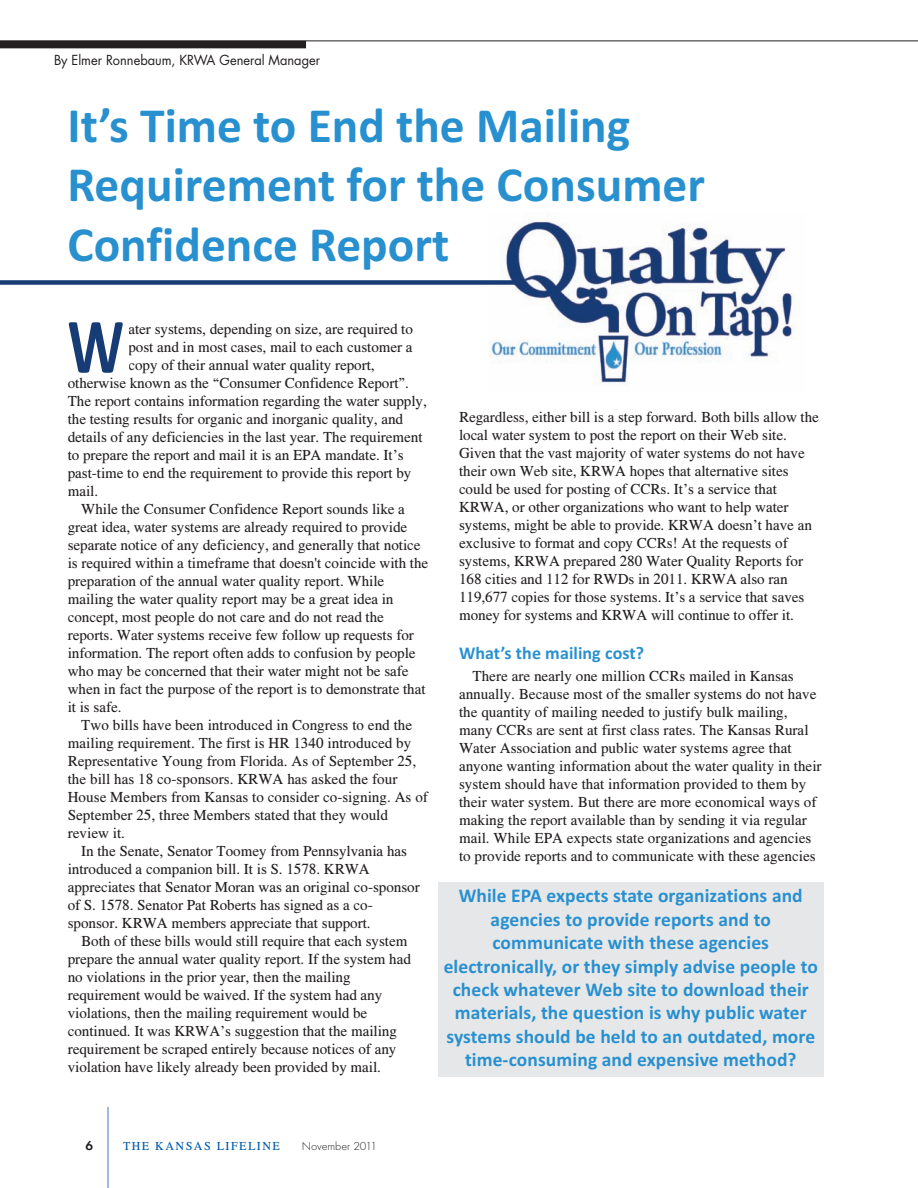
<style>
.page{position:relative;width:918px;height:1188px;background:#fff}
.page>*{position:absolute;margin:0;border:0;box-sizing:border-box;transform-origin:0 0}
.t1{font:79.2px "Calibri Bold OTF";color:#173b74;scale:.79 1}
.t2{font:49.5px/59.4px "Calibri Bold OTF";color:#2890cf}
.t3{font:19.5px/23.4px "Calibri Bold OTF";letter-spacing:.005em;color:#2890cf;text-align:center}
.t4{font:18px "Calibri Bold OTF";letter-spacing:.005em;color:#2890cf}
.t5{font:15px/18px "Times CSATT";color:#231f20}
.t6{font:13.5px "Futura";color:#231f20;scale:.95 1}
.t7{font:600 13.5px "Futura T";color:#231f20}
.t8{font:12px "Times CSATT";letter-spacing:.125em;color:#015ba9}
.t9{font:300 12px "Futura T";color:#231f20}
</style>
<div class="page">
<hr style="left:108px;top:1107px;width:1px;height:81px;background:#4975b9">
<hr style="left:0;top:40px;width:918px;height:1px;background:#231f20">
<div style="left:0;top:41px;width:306px;height:7px;background:#231f20"></div>
<div style="left:438px;top:882px;width:386px;height:195px;background:#e6e7e9"></div>
<img style="left:490px;top:220px;width:305px;height:165px">
<div style="left:0;top:280px;width:520px;height:5px;background:#173b74"></div>
<p class="t6" style="left:54px;top:54px;width:282px">By Elmer Ronnebaum, KRWA General Manager</p>
<h2 class="t2" style="left:68px;top:100px;width:639px">It’s Time to End the Mailing<br>Requirement for the Consumer<br>Confidence Report</h2>
<h1 class="t1" style="left:68px;top:319px;width:73px">W</h1>
<p class="t5" style="left:128px;top:322px;width:286px">ater systems, depending on size, are required to</p>
<p class="t5" style="left:128px;top:340px;width:286px">post and in most cases, mail to each customer a</p>
<p class="t5" style="left:128px;top:358px;width:248px">copy of their annual water quality report,</p>
<p class="t5" style="left:68px;top:376px;width:343px">otherwise known as the “Consumer Confidence Report”.</p>
<p class="t5" style="left:68px;top:394px;width:361px">The report contains information regarding the water supply,</p>
<p class="t5" style="left:68px;top:412px;width:337px">the testing results for organic and inorganic quality, and</p>
<p class="t5" style="left:68px;top:430px;width:356px">details of any deficiencies in the last year. The requirement</p>
<p class="t5" style="left:68px;top:448px;width:337px">to prepare the report and mail it is an EPA mandate. It’s</p>
<p class="t5" style="left:68px;top:466px;width:345px">past-time to end the requirement to provide this report by</p>
<p class="t5" style="left:68px;top:484px;width:32px">mail.</p>
<p class="t5" style="left:81px;top:502px;width:325px">While the Consumer Confidence Report sounds like a</p>
<p class="t5" style="left:68px;top:520px;width:341px">great idea, water systems are already required to provide</p>
<p class="t5" style="left:68px;top:538px;width:354px">separate notice of any deficiency, and generally that notice</p>
<p class="t5" style="left:68px;top:556px;width:362px">is required within a timeframe that doesn't coincide with the</p>
<p class="t5" style="left:68px;top:574px;width:318px">preparation of the annual water quality report. While</p>
<p class="t5" style="left:68px;top:592px;width:327px">mailing the water quality report may be a great idea in</p>
<p class="t5" style="left:68px;top:610px;width:318px">concept, most people do not care and do not read the</p>
<p class="t5" style="left:68px;top:628px;width:348px">reports. Water systems receive few follow up requests for</p>
<p class="t5" style="left:68px;top:646px;width:349px">information. The report often adds to confusion by people</p>
<p class="t5" style="left:68px;top:664px;width:342px">who may be concerned that their water might not be safe</p>
<p class="t5" style="left:68px;top:682px;width:359px">when in fact the purpose of the report is to demonstrate that</p>
<p class="t5" style="left:68px;top:700px;width:55px">it is safe.</p>
<p class="t5" style="left:81px;top:718px;width:332px">Two bills have been introduced in Congress to end the</p>
<p class="t5" style="left:68px;top:736px;width:345px">mailing requirement. The first is HR 1340 introduced by</p>
<p class="t5" style="left:68px;top:754px;width:350px">Representative Young from Florida. As of September 25,</p>
<p class="t5" style="left:68px;top:772px;width:331px">the bill has 18 co-sponsors. KRWA has asked the four</p>
<p class="t5" style="left:68px;top:790px;width:362px">House Members from Kansas to consider co-signing. As of</p>
<p class="t5" style="left:68px;top:808px;width:322px">September 25, three Members stated that they would</p>
<p class="t5" style="left:68px;top:826px;width:59px">review it.</p>
<p class="t5" style="left:81px;top:844px;width:327px">In the Senate, Senator Toomey from Pennsylvania has</p>
<p class="t5" style="left:68px;top:862px;width:304px">introduced a companion bill. It is S. 1578. KRWA</p>
<p class="t5" style="left:68px;top:880px;width:354px">appreciates that Senator Moran was an original co-sponsor</p>
<p class="t5" style="left:68px;top:898px;width:306px">of S. 1578. Senator Pat Roberts has signed as a co-</p>
<p class="t5" style="left:68px;top:916px;width:304px">sponsor. KRWA members appreciate that support.</p>
<p class="t5" style="left:81px;top:934px;width:328px">Both of these bills would still require that each system</p>
<p class="t5" style="left:68px;top:952px;width:345px">prepare the annual water quality report. If the system had</p>
<p class="t5" style="left:68px;top:970px;width:284px">no violations in the prior year, then the mailing</p>
<p class="t5" style="left:68px;top:988px;width:316px">requirement would be waived. If the system had any</p>
<p class="t5" style="left:68px;top:1006px;width:301px">violations, then the mailing requirement would be</p>
<p class="t5" style="left:68px;top:1024px;width:331px">continued. It was KRWA’s suggestion that the mailing</p>
<p class="t5" style="left:68px;top:1042px;width:330px">requirement be scraped entirely because notices of any</p>
<p class="t5" style="left:68px;top:1060px;width:315px">violation have likely already been provided by mail.</p>
<p class="t5" style="left:459px;top:410px;width:361px">Regardless, either bill is a step forward. Both bills allow the local water system to post the report on their Web site.<br>Given that the vast majority of water systems do not have their own Web site, KRWA hopes that alternative sites could be used for posting of CCRs. It’s a service that KRWA, or other organizations who want to help water systems, might be able to provide. KRWA doesn’t have an exclusive to format and copy CCRs! At the requests of systems, KRWA prepared 280 Water Quality Reports for 168 cities and 112 for RWDs in 2011. KRWA also ran 119,677 copies for those systems. It’s a service that saves money for systems and KRWA will continue to offer it.</p>
<p class="t4" style="left:459px;top:647px;width:187px">What’s the mailing cost?</p>
<p class="t5" style="left:459px;top:668px;width:364px;text-indent:14px">There are nearly one million CCRs mailed in Kansas annually. Because most of the smaller systems do not have the quantity of mailing needed to justify bulk mailing, many CCRs are sent at first class rates. The Kansas Rural Water Association and public water systems agree that anyone wanting information about the water quality in their system should have that information provided to them by their water system. But there are more economical ways of making the report available than by sending it via regular mail. While EPA expects state organizations and agencies to provide reports and to communicate with these agencies</p>
<p class="t3" style="left:444px;top:886px;width:376px">While EPA expects state organizations and agencies to provide reports and to communicate with these agencies electronically, or they simply advise people to check whatever Web site to download their materials, the question is why public water systems should be held to an outdated, more time-consuming and expensive method?</p>
<p class="t7" style="left:85px;top:1140px;width:9px">6</p>
<p class="t8" style="left:123px;top:1141px;width:158px">THE KANSAS LIFELINE</p>
<p class="t9" style="left:302px;top:1141px;width:77px">November 2011</p>
</div>
